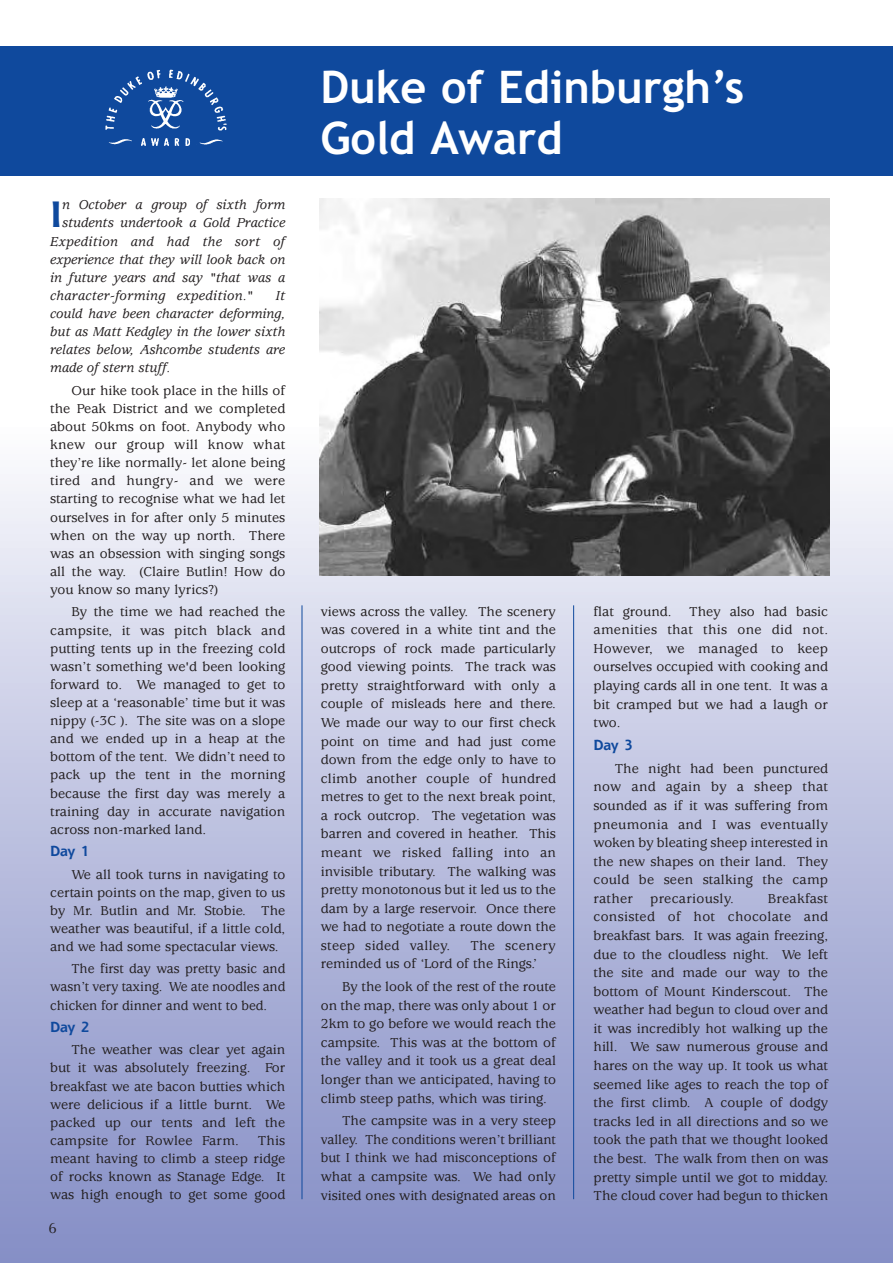
<style>
.page{position:relative;width:893px;height:1263px;background:#fff}
.page>*{position:absolute;margin:0;border:0;box-sizing:border-box;transform-origin:0 0}
.t1{font:700 45px/51px "Trebuchet MS";color:#fff}
.t2{font:700 35.85px "Shannon";color:#0f499d}
.t3{font:15px "Optima";color:#231f20}
.t4{font:500 14.25px/18.6px "Usherwood";color:#231f20;text-align:justify}
.t5{font:italic 500 14.25px/18.1px "Usherwood";color:#231f20;text-align:justify}
.t6{font:500 14.25px/18.1px "Usherwood";color:#231f20;text-align:justify;scale:.96 1}
.t7{font:italic 500 14.25px "Usherwood";letter-spacing:.02em;color:#231f20}
.t8{font:700 14.25px "Shannon";letter-spacing:-.02em;color:#0f499d}
</style>
<div class="page">
<div style="left:0;top:428px;width:893px;height:835px;background:linear-gradient(to bottom,#f8f8fc,#818ac4)"></div>
<svg style="left:892px;top:428px;width:1px;height:835px"></svg>
<div style="left:0;top:47px;width:893px;height:129px;background:#0f499d"></div>
<img style="left:105px;top:69px;width:122px;height:77px">
<img style="left:319px;top:198px;width:511px;height:377px">
<hr style="left:302px;top:605px;width:1px;height:594px;background:#0f499d">
<hr style="left:573px;top:605px;width:1px;height:594px;background:#0f499d">
<h2 class="t2" style="left:50px;top:202px;width:13px">I</h2>
<p class="t5" style="left:62px;top:197px;width:225px">n October a group of sixth form</p>
<p class="t5" style="left:62px;top:215px;width:225px">students undertook a Gold Practice</p>
<p class="t7" style="left:50px;top:236px;width:237px">Expedition and had the sort of</p>
<p class="t5" style="left:50px;top:251px;width:237px">experience that they will look back on</p>
<p class="t5" style="left:50px;top:270px;width:237px">in future years and say "that was a</p>
<p class="t7" style="left:50px;top:290px;width:204px">character-forming expedition."</p>
<p class="t5" style="left:50px;top:288px;width:237px;text-indent:226px">It could have been character deforming, but as Matt Kedgley in the lower sixth relates below, Ashcombe students are made of stern stuff.</p>
<p class="t4" style="left:50px;top:383px;width:237px;line-height:18.1px;text-indent:21px">Our hike took place in the hills of the Peak District and we completed about 50kms on foot. Anybody who knew our group will know what they’re like normally- let alone being tired and hungry- and we were starting to recognise what we had let ourselves in for after only 5 minutes when on the way up north. There was an obsession with singing songs all the way. (Claire Butlin! How do you know so many lyrics?)</p>
<p class="t4" style="left:50px;top:604px;width:237px;line-height:18.1px;text-indent:21px">By the time we had reached the campsite, it was pitch black and putting tents up in the freezing cold wasn’t something we'd been looking forward to. We managed to get to sleep at a ‘reasonable’ time but it was nippy (-3C ). The site was on a slope and we ended up in a heap at the bottom of the tent. We didn’t need to pack up the tent in the morning because the first day was merely a training day in accurate navigation across non-marked land.</p>
<p class="t8" style="left:50px;top:846px;width:41px">Day 1</p>
<p class="t4" style="left:50px;top:866px;width:237px;line-height:18.1px;text-indent:21px">We all took turns in navigating to certain points on the map, given to us by Mr. Butlin and Mr. Stobie. The weather was beautiful, if a little cold, and we had some spectacular views.</p>
<p class="t6" style="left:50px;top:961px;width:246px;text-indent:21px">The first day was pretty basic and wasn’t very taxing. We ate noodles and chicken for dinner and went to bed.</p>
<p class="t8" style="left:50px;top:1022px;width:41px">Day 2</p>
<p class="t4" style="left:50px;top:1042px;width:237px;line-height:18.1px;text-indent:21px">The weather was clear yet again but it was absolutely freezing. For breakfast we ate bacon butties which were delicious if a little burnt. We packed up our tents and left the campsite for Rowlee Farm.</p>
<p class="t4" style="left:50px;top:1133px;width:237px;line-height:18.1px;text-indent:207px">This meant having to climb a steep ridge of rocks known as Stanage Edge. It was high enough to get some good</p>
<p class="t3" style="left:48px;top:1222px;width:10px">6</p>
<h1 class="t1" style="left:320px;top:62px;width:425px">Duke of Edinburgh’s<br>Gold Award</h1>
<p class="t4" style="left:321px;top:603px;width:237px">views across the valley. The scenery was covered in a white tint and the outcrops of rock made particularly good viewing points. The track was pretty straightforward with only a couple of misleads here and there.<br>We made our way to our first check point on time and had just come down from the edge only to have to climb another couple of hundred metres to get to the next break point, a rock outcrop. The vegetation was barren and covered in heather. This meant we risked falling into an invisible tributary. The walking was pretty monotonous but it led us to the dam by a large reservoir. Once there we had to negotiate a route down the steep sided valley.</p>
<p class="t4" style="left:321px;top:937px;width:237px;text-indent:150px">The scenery reminded us of ‘Lord of the Rings.’</p>
<p class="t4" style="left:321px;top:979px;width:237px;text-indent:21px">By the look of the rest of the route on the map, there was only about 1 or 2km to go before we would reach the campsite. This was at the bottom of the valley and it took us a great deal longer than we anticipated, having to climb steep paths, which was tiring.</p>
<p class="t4" style="left:321px;top:1113px;width:237px;text-indent:21px">The campsite was in a very steep valley. The conditions weren’t brilliant but I think we had misconceptions of what a campsite was. We had only visited ones with designated areas on</p>
<p class="t4" style="left:594px;top:603px;width:79px">flat ground.</p>
<p class="t4" style="left:594px;top:603px;width:236px;text-indent:96px">They also had basic amenities that this one did not.<br>However, we managed to keep ourselves occupied with cooking and playing cards all in one tent. It was a bit cramped but we had a laugh or two.</p>
<p class="t8" style="left:594px;top:740px;width:41px">Day 3</p>
<p class="t4" style="left:594px;top:760px;width:236px;text-indent:21px">The night had been punctured now and again by a sheep that sounded as if it was suffering from pneumonia and I was eventually woken by bleating sheep interested in the new shapes on their land. They could be seen stalking the camp rather precariously.</p>
<p class="t4" style="left:594px;top:890px;width:236px;text-indent:174px">Breakfast consisted of hot chocolate and breakfast bars. It was again freezing, due to the cloudless night. We left the site and made our way to the bottom of Mount Kinderscout. The weather had begun to cloud over and it was incredibly hot walking up the hill. We saw numerous grouse and hares on the way up. It took us what seemed like ages to reach the top of the first climb. A couple of dodgy tracks led in all directions and so we took the path that we thought looked the best. The walk from then on was pretty simple until we got to midday.<br>The cloud cover had begun to thicken</p>
</div>
